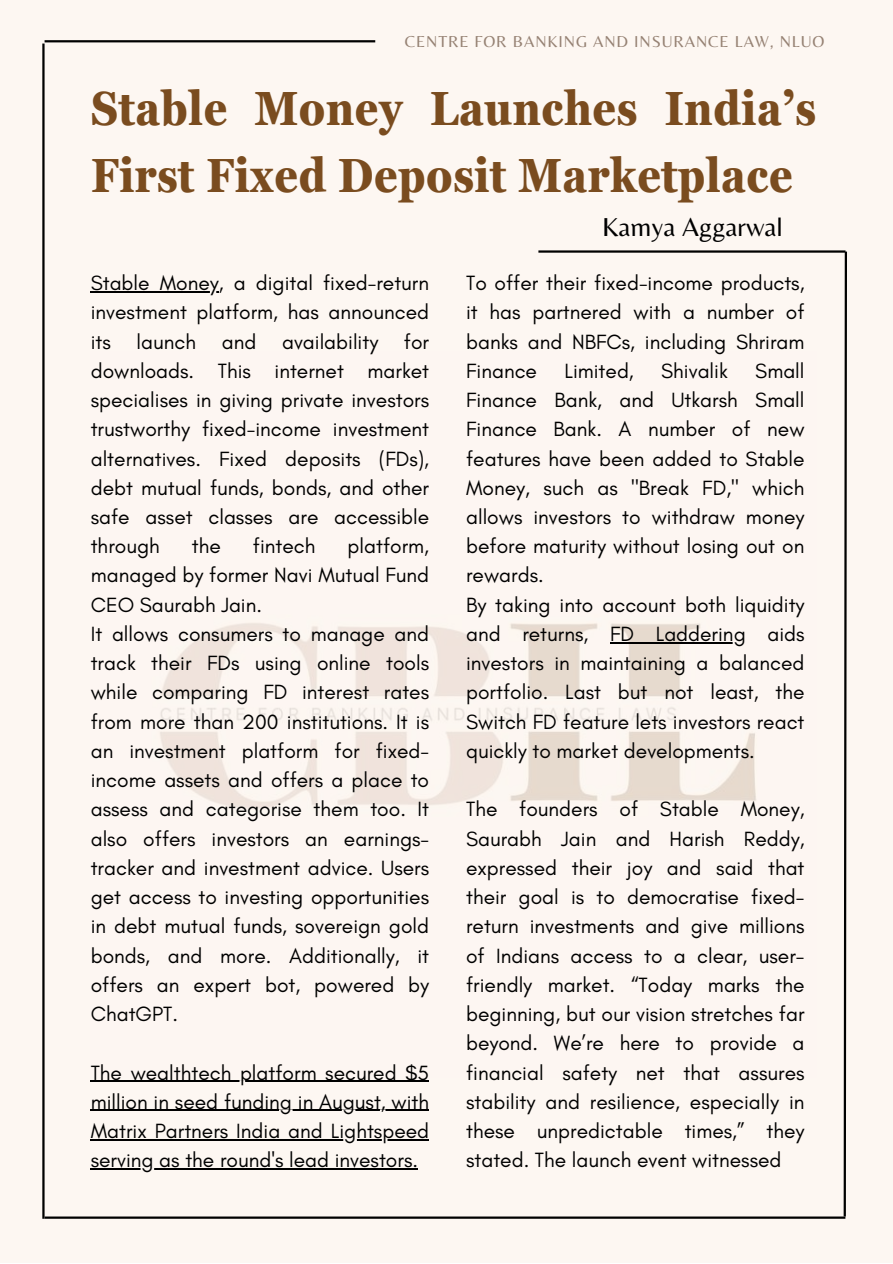
<style>
.page{position:relative;width:893px;height:1264px;background:#fff}
.page>*{position:absolute;margin:0;border:0;box-sizing:border-box;transform-origin:0 0}
.t1{font:700 condensed 48px/66.3px "Georgia Pro";color:#7a4c1f}
.t2{font:27px "Belleza";color:#000}
.t3{font:21px/29.2px "Glacial Indifference";color:#000;text-align:justify}
.t4{font:16.5px "Belleza";letter-spacing:.055em;color:#968274}
</style>
<div class="page">
<div style="left:0;top:0;width:892px;height:1262px;background:#fdf7f2"></div>
<svg style="left:843px;top:250px;width:4px;height:968px"></svg>
<hr style="left:42px;top:44px;width:3px;height:1174px;background:#000">
<hr style="left:45px;top:40px;width:330px;height:2px;background:#000">
<hr style="left:45px;top:1216px;width:800px;height:2px;background:#000">
<hr style="left:538px;top:250px;width:307px;height:3px;background:#000">
<img style="left:160px;top:623px;width:596px;height:186px">
<hr style="left:610px;top:642px;width:135px;height:1px;background:#000">
<hr style="left:91px;top:291px;width:128px;height:1px;background:#000">
<hr style="left:91px;top:1080px;width:338px;height:1px;background:#000">
<hr style="left:91px;top:1109px;width:338px;height:2px;background:#000">
<hr style="left:91px;top:1139px;width:338px;height:1px;background:#000">
<hr style="left:91px;top:1168px;width:327px;height:1px;background:#000">
<p class="t4" style="left:404px;top:32px;width:421px">CENTRE FOR BANKING AND INSURANCE LAW, NLUO</p>
<h1 class="t1" style="left:91px;top:75px;width:726px">Stable Money Launches India’s<br>First Fixed Deposit Marketplace</h1>
<p class="t2" style="left:602px;top:211px;width:182px">Kamya Aggarwal</p>
<p class="t3" style="left:466px;top:268px;width:340px">To offer their fixed-income products, it has partnered with a number of banks and NBFCs, including Shriram Finance</p>
<p class="t3" style="left:91px;top:268px;width:340px">Stable Money, a digital fixed-return investment platform, has announced its launch and availability for downloads. This internet market specialises in giving private investors trustworthy fixed-income investment alternatives. Fixed deposits (FDs), debt mutual funds, bonds, and other safe asset classes are accessible through</p>
<p class="t3" style="left:466px;top:356px;width:340px;text-align:left;text-indent:289px">Small<br>Finance Bank, and Utkarsh Small<br>Finance Bank. A number of new features have been added to Stable<br>Money, such as "Break FD," which allows investors to withdraw money before maturity without losing out on rewards.<br>By taking into account both liquidity and returns, FD Laddering aids investors in maintaining a balanced portfolio. Last but not least, the<br>Switch FD feature lets investors react quickly to market developments.</p>
<p class="t3" style="left:466px;top:794px;width:340px">The founders of Stable Money, Saurabh Jain and Harish Reddy, expressed their joy and said that their goal is to democratise fixed&shy;return investments and give millions of Indians access to a clear, user&shy;friendly market. “Today marks the beginning, but our vision stretches far beyond. We’re here to provide a financial safety net that assures stability and resilience, especially in these unpredictable times,” they stated. The launch event witnessed</p>
<p class="t3" style="left:564px;top:356px;width:71px">Limited,</p>
<p class="t3" style="left:661px;top:356px;width:68px">Shivalik</p>
<p class="t3" style="left:91px;top:531px;width:340px;text-align:left;text-indent:257px">platform, managed by former Navi Mutual Fund<br>CEO Saurabh Jain.<br>It allows consumers to manage and track their FDs using online tools while comparing FD interest rates from more than 200 institutions. It is an investment platform for fixed&shy;income assets and offers a place to assess and categorise them too. It also offers investors an earnings&shy;tracker and investment advice. Users get access to investing opportunities in debt mutual funds, sovereign gold bonds, and more. Additionally, it offers an expert bot, powered by<br>ChatGPT.</p>
<p class="t3" style="left:192px;top:531px;width:31px">the</p>
<p class="t3" style="left:253px;top:531px;width:64px">fintech</p>
<p class="t3" style="left:91px;top:1057px;width:340px">The wealthtech platform secured $5 million in seed funding in August, with Matrix Partners India and Lightspeed serving as the round's lead investors.</p>
</div>
